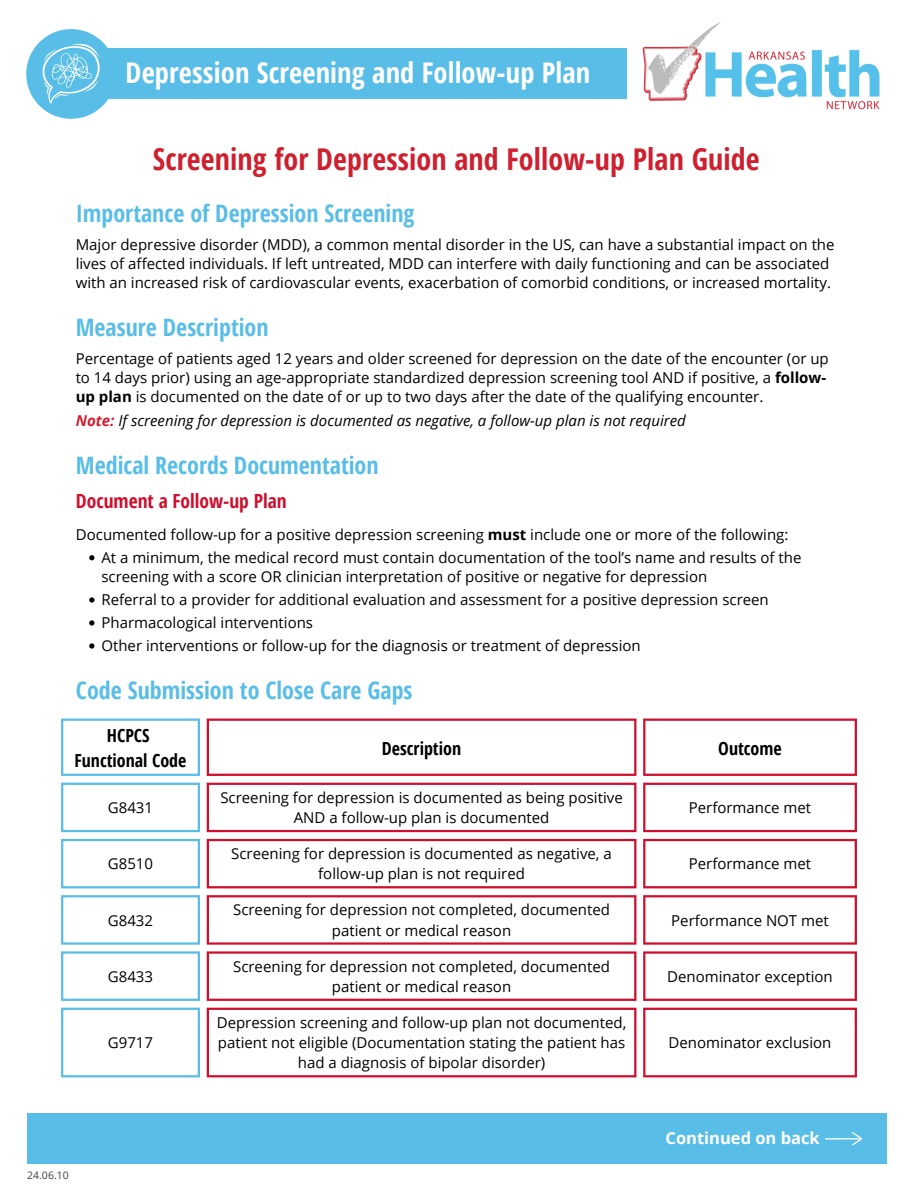
<style>
.page{position:relative;width:918px;height:1188px;background:#fff}
.page>*{position:absolute;margin:0;border:0;box-sizing:border-box;transform-origin:0 0}
.t1{font:700 30px "Open Sans Condensed";letter-spacing:.005em;color:#ce202f}
.t2{font:700 28.5px "Open Sans Condensed";letter-spacing:.005em;color:#fff}
.t3{font:700 24px "Open Sans Condensed";color:#59bee7}
.t4{font:700 19.5px "Open Sans Condensed";color:#ce0e2d}
.t5{font:700 18px "Open Sans Condensed";color:#000}
.t6{font:700 16.5px "Open Sans";color:#fff}
.t7{font:15px/20.2px "Open Sans";color:#000;text-align:center}
.t8{font:italic 15px "Open Sans";color:#000}
.t9{font:10.5px "Open Sans";color:#424143}
.s1{font-weight:700}
.s2{font-weight:700;color:#ce202f}
</style>
<div class="page">
<div style="left:27px;top:1113px;width:859px;height:50px;background:#59bee7"></div>
<svg style="left:826px;top:1132px;width:36px;height:13px"></svg>
<div style="left:26px;top:29px;width:90px;height:90px;background:#59bee7;border-radius:50%"></div>
<div style="left:108px;top:49px;width:519px;height:50px;background:#59bee7"></div>
<svg style="left:42px;top:44px;width:58px;height:60px"></svg>
<img style="left:642px;top:22px;width:237px;height:88px">
<svg style="left:61px;top:719px;width:796px;height:358px"></svg>
<hr style="left:61px;top:721px;width:2px;height:53px;background:#59bee7">
<hr style="left:198px;top:721px;width:2px;height:53px;background:#59bee7">
<hr style="left:61px;top:719px;width:139px;height:2px;background:#59bee7">
<hr style="left:61px;top:774px;width:139px;height:2px;background:#59bee7">
<hr style="left:61px;top:785px;width:2px;height:45px;background:#59bee7">
<hr style="left:198px;top:785px;width:2px;height:45px;background:#59bee7">
<hr style="left:61px;top:783px;width:139px;height:2px;background:#59bee7">
<hr style="left:61px;top:830px;width:139px;height:2px;background:#59bee7">
<hr style="left:61px;top:841px;width:2px;height:45px;background:#59bee7">
<hr style="left:198px;top:841px;width:2px;height:45px;background:#59bee7">
<hr style="left:61px;top:839px;width:139px;height:2px;background:#59bee7">
<hr style="left:61px;top:886px;width:139px;height:2px;background:#59bee7">
<hr style="left:61px;top:897px;width:2px;height:45px;background:#59bee7">
<hr style="left:198px;top:897px;width:2px;height:45px;background:#59bee7">
<hr style="left:61px;top:895px;width:139px;height:2px;background:#59bee7">
<hr style="left:61px;top:942px;width:139px;height:3px;background:#59bee7">
<hr style="left:61px;top:954px;width:2px;height:45px;background:#59bee7">
<hr style="left:198px;top:954px;width:2px;height:45px;background:#59bee7">
<hr style="left:61px;top:951px;width:139px;height:3px;background:#59bee7">
<hr style="left:61px;top:999px;width:139px;height:2px;background:#59bee7">
<hr style="left:61px;top:1010px;width:2px;height:65px;background:#59bee7">
<hr style="left:198px;top:1010px;width:2px;height:65px;background:#59bee7">
<hr style="left:61px;top:1008px;width:139px;height:2px;background:#59bee7">
<hr style="left:61px;top:1075px;width:139px;height:2px;background:#59bee7">
<hr style="left:207px;top:721px;width:2px;height:53px;background:#ce0e2d">
<hr style="left:634px;top:721px;width:2px;height:53px;background:#ce0e2d">
<hr style="left:207px;top:719px;width:429px;height:2px;background:#ce0e2d">
<hr style="left:207px;top:774px;width:429px;height:2px;background:#ce0e2d">
<hr style="left:643px;top:721px;width:2px;height:53px;background:#ce0e2d">
<hr style="left:855px;top:721px;width:2px;height:53px;background:#ce0e2d">
<hr style="left:643px;top:719px;width:214px;height:2px;background:#ce0e2d">
<hr style="left:643px;top:774px;width:214px;height:2px;background:#ce0e2d">
<hr style="left:207px;top:785px;width:2px;height:45px;background:#ce0e2d">
<hr style="left:634px;top:785px;width:2px;height:45px;background:#ce0e2d">
<hr style="left:207px;top:783px;width:429px;height:2px;background:#ce0e2d">
<hr style="left:207px;top:830px;width:429px;height:2px;background:#ce0e2d">
<hr style="left:643px;top:785px;width:2px;height:45px;background:#ce0e2d">
<hr style="left:855px;top:785px;width:2px;height:45px;background:#ce0e2d">
<hr style="left:643px;top:783px;width:214px;height:2px;background:#ce0e2d">
<hr style="left:643px;top:830px;width:214px;height:2px;background:#ce0e2d">
<hr style="left:207px;top:841px;width:2px;height:45px;background:#ce0e2d">
<hr style="left:634px;top:841px;width:2px;height:45px;background:#ce0e2d">
<hr style="left:207px;top:839px;width:429px;height:2px;background:#ce0e2d">
<hr style="left:207px;top:886px;width:429px;height:2px;background:#ce0e2d">
<hr style="left:643px;top:841px;width:2px;height:45px;background:#ce0e2d">
<hr style="left:855px;top:841px;width:2px;height:45px;background:#ce0e2d">
<hr style="left:643px;top:839px;width:214px;height:2px;background:#ce0e2d">
<hr style="left:643px;top:886px;width:214px;height:2px;background:#ce0e2d">
<hr style="left:207px;top:897px;width:2px;height:45px;background:#ce0e2d">
<hr style="left:634px;top:897px;width:2px;height:45px;background:#ce0e2d">
<hr style="left:207px;top:895px;width:429px;height:2px;background:#ce0e2d">
<hr style="left:207px;top:942px;width:429px;height:3px;background:#ce0e2d">
<hr style="left:643px;top:897px;width:2px;height:45px;background:#ce0e2d">
<hr style="left:855px;top:897px;width:2px;height:45px;background:#ce0e2d">
<hr style="left:643px;top:895px;width:214px;height:2px;background:#ce0e2d">
<hr style="left:643px;top:942px;width:214px;height:3px;background:#ce0e2d">
<hr style="left:207px;top:954px;width:2px;height:45px;background:#ce0e2d">
<hr style="left:634px;top:954px;width:2px;height:45px;background:#ce0e2d">
<hr style="left:207px;top:951px;width:429px;height:3px;background:#ce0e2d">
<hr style="left:207px;top:999px;width:429px;height:2px;background:#ce0e2d">
<hr style="left:643px;top:954px;width:2px;height:45px;background:#ce0e2d">
<hr style="left:855px;top:954px;width:2px;height:45px;background:#ce0e2d">
<hr style="left:643px;top:951px;width:214px;height:3px;background:#ce0e2d">
<hr style="left:643px;top:999px;width:214px;height:2px;background:#ce0e2d">
<hr style="left:207px;top:1010px;width:2px;height:65px;background:#ce0e2d">
<hr style="left:634px;top:1010px;width:2px;height:65px;background:#ce0e2d">
<hr style="left:207px;top:1008px;width:429px;height:2px;background:#ce0e2d">
<hr style="left:207px;top:1075px;width:429px;height:2px;background:#ce0e2d">
<hr style="left:643px;top:1010px;width:2px;height:65px;background:#ce0e2d">
<hr style="left:855px;top:1010px;width:2px;height:65px;background:#ce0e2d">
<hr style="left:643px;top:1008px;width:214px;height:2px;background:#ce0e2d">
<hr style="left:643px;top:1075px;width:214px;height:2px;background:#ce0e2d">
<svg style="left:89px;top:555px;width:5px;height:5px"></svg>
<svg style="left:89px;top:597px;width:5px;height:6px"></svg>
<svg style="left:89px;top:620px;width:5px;height:6px"></svg>
<svg style="left:89px;top:643px;width:5px;height:6px"></svg>
<h3 class="t2" style="left:126px;top:52px;width:466px">Depression Screening and Follow-up Plan</h3>
<p class="t1" style="left:153px;top:138px;width:608px">Screening for Depression and Follow-up Plan Guide</p>
<h1 class="t3" style="left:76px;top:196px;width:340px">Importance of Depression Screening</h1>
<h2 class="t7" style="left:76px;top:234px;width:760px;line-height:19.2px;text-align:left">Major depressive disorder (MDD), a common mental disorder in the US, can have a substantial impact on the lives of affected individuals. If left untreated, MDD can interfere with daily functioning and can be associated with an increased risk of cardiovascular events, exacerbation of comorbid conditions, or increased mortality.</h2>
<h2 class="t3" style="left:76px;top:311px;width:194px">Measure Description</h2>
<h5 class="t7" style="left:76px;top:349px;width:755px;line-height:19.2px;text-align:left">Percentage of patients aged 12 years and older screened for depression on the date of the encounter (or up to 14 days prior) using an age-appropriate standardized depression screening tool AND if positive, a <span class="s1">follow&shy;up plan</span> is documented on the date of or up to two days after the date of the qualifying encounter.</h5>
<h5 class="t8" style="left:76px;top:410px;width:612px"><span class="s2">Note:</span> If screening for depression is documented as negative, a follow-up plan is not required</h5>
<h5 class="t3" style="left:76px;top:449px;width:304px">Medical Records Documentation</h5>
<h4 class="t4" style="left:76px;top:488px;width:212px">Document a Follow-up Plan</h4>
<p class="t7" style="left:76px;top:524px;width:714px">Documented follow-up for a positive depression screening <span class="s1">must</span> include one or more of the following:</p>
<p class="t7" style="left:101px;top:547px;width:702px;line-height:19.2px;text-align:left">At a minimum, the medical record must contain documentation of the tool’s name and results of the screening with a score OR clinician interpretation of positive or negative for depression</p>
<p class="t7" style="left:101px;top:589px;width:669px">Referral to a provider for additional evaluation and assessment for a positive depression screen</p>
<p class="t7" style="left:101px;top:612px;width:213px">Pharmacological interventions</p>
<p class="t7" style="left:101px;top:635px;width:541px">Other interventions or follow-up for the diagnosis or treatment of depression</p>
<h2 class="t3" style="left:76px;top:673px;width:338px">Code Submission to Close Care Gaps</h2>
<p class="t5" style="left:107px;top:723px;width:44px">HCPCS</p>
<p class="t5" style="left:74px;top:748px;width:113px">Functional Code</p>
<p class="t5" style="left:382px;top:735px;width:81px">Description</p>
<p class="t5" style="left:718px;top:735px;width:65px">Outcome</p>
<h2 class="t7" style="left:108px;top:797px;width:47px">G8431</h2>
<p class="t7" style="left:220px;top:787px;width:404px">Screening for depression is documented as being positive<br>AND a follow-up plan is documented</p>
<p class="t7" style="left:689px;top:797px;width:124px">Performance met</p>
<p class="t7" style="left:108px;top:853px;width:47px">G8510</p>
<p class="t7" style="left:231px;top:843px;width:382px">Screening for depression is documented as negative, a follow-up plan is not required</p>
<p class="t7" style="left:689px;top:853px;width:124px">Performance met</p>
<p class="t7" style="left:108px;top:910px;width:47px">G8432</p>
<p class="t7" style="left:233px;top:899px;width:378px">Screening for depression not completed, documented patient or medical reason</p>
<p class="t7" style="left:671px;top:910px;width:159px">Performance NOT met</p>
<p class="t7" style="left:108px;top:966px;width:47px">G8433</p>
<p class="t7" style="left:233px;top:956px;width:378px">Screening for depression not completed, documented patient or medical reason</p>
<p class="t7" style="left:667px;top:966px;width:167px">Denominator exception</p>
<p class="t7" style="left:108px;top:1032px;width:47px">G9717</p>
<h1 class="t9" style="left:27px;top:1168px;width:43px">24.06.10</h1>
<p class="t7" style="left:217px;top:1012px;width:411px">Depression screening and follow-up plan not documented, patient not eligible (Documentation stating the patient has had a diagnosis of bipolar disorder)</p>
<p class="t7" style="left:669px;top:1032px;width:164px">Denominator exclusion</p>
<h5 class="t6" style="left:666px;top:1126px;width:156px">Continued on back</h5>
</div>
